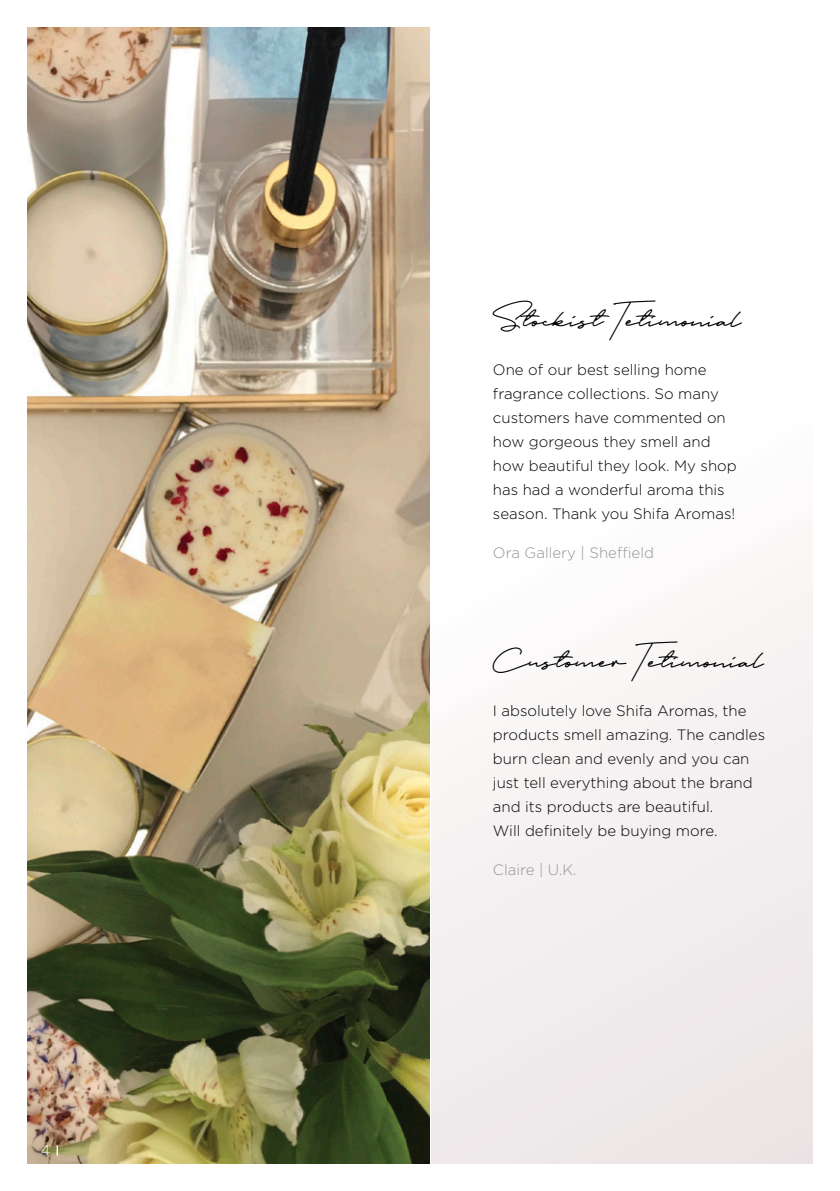
<style>
.page{position:relative;width:840px;height:1191px;background:#fff}
.page>*{position:absolute;margin:0;border:0;box-sizing:border-box;transform-origin:0 0}
.t1{font:34px "Portrait Script";color:#000}
.t2{font:300 15px/24px "Gotham";color:#000}
.t3{font:300 15px "Gotham";color:#939498}
.t4{font:300 14px "Gotham";color:#fff}
.s1{font-family:"Portrait Script Alts"}
</style>
<div class="page">
<div style="left:431px;top:28px;width:381px;height:1135px;background:linear-gradient(to bottom,#fff,#efe8ea)"></div>
<img style="left:28px;top:28px;width:401px;height:1135px">
<p class="t4" style="left:41px;top:1142px;width:11px">4</p>
<h1 class="t1" style="left:492px;top:295px;width:248px">S<span class="s1">t</span>ockis<span class="s1">t</span> Te<span class="s1">t</span>imonial</h1>
<p class="t2" style="left:492px;top:357px;width:245px">One of our best selling home fragrance collections. So many customers have commented on how gorgeous they smell and how beautiful they look. My shop has had a wonderful aroma this season. Thank you Shifa Aromas!</p>
<p class="t3" style="left:492px;top:544px;width:162px">Ora Gallery | Sheffield</p>
<h1 class="t1" style="left:492px;top:636px;width:270px">Cus<span class="s1">t</span>omer Te<span class="s1">t</span>imonial</h1>
<p class="t2" style="left:492px;top:699px;width:273px">I absolutely love Shifa Aromas, the products smell amazing. The candles burn clean and evenly and you can just tell everything about the brand and its products are beautiful.<br>Will definitely be buying more.</p>
<p class="t3" style="left:492px;top:861px;width:85px">Claire | U.K.</p>
</div>
